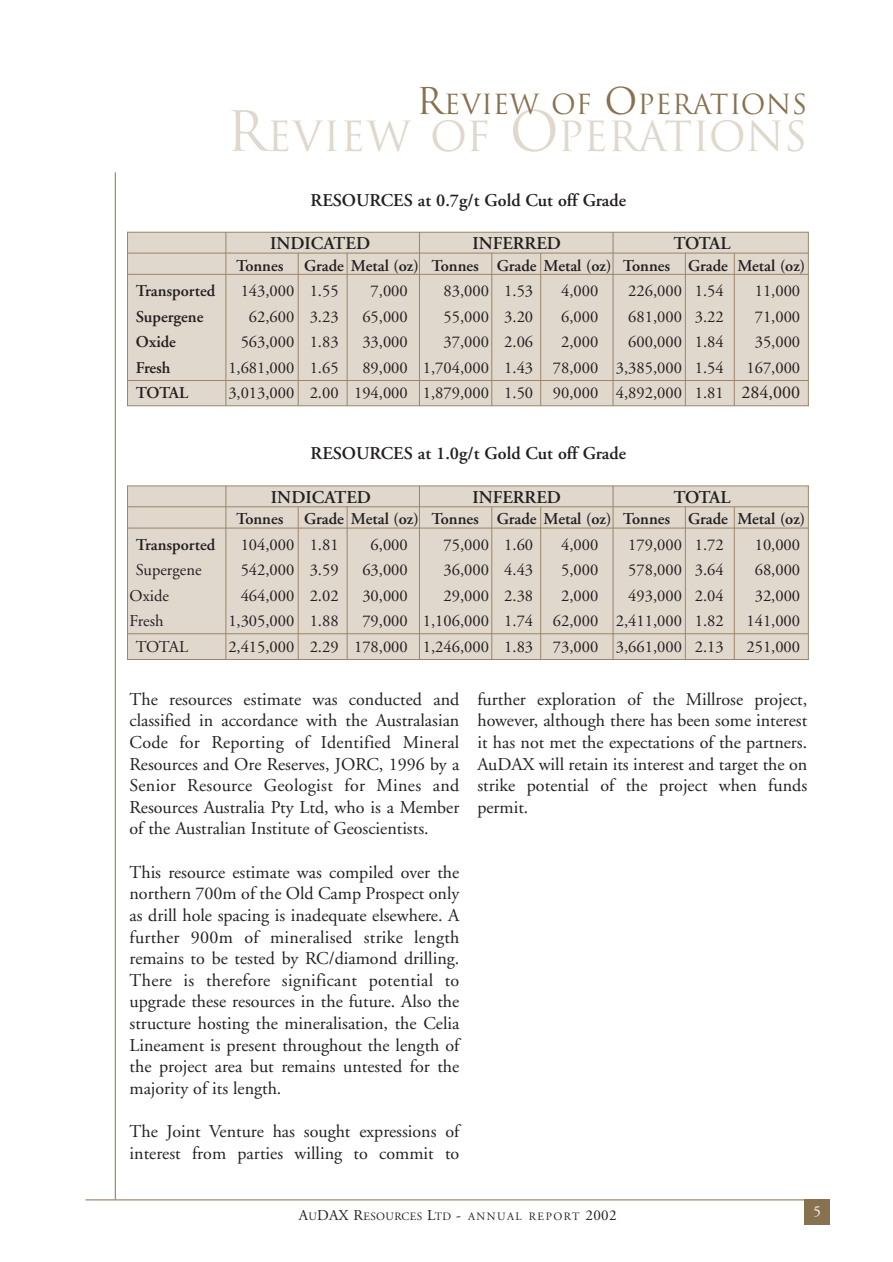
<style>
.page{position:relative;width:893px;height:1262px;background:#fff}
.page>*{position:absolute;margin:0;border:0;box-sizing:border-box;transform-origin:0 0}
.t1{font:40.5px "Trajan";color:#e0d8cd}
.t2{font:27px "Trajan";letter-spacing:.01em;color:#87714f}
.t3{font:18px/21.6px "Adobe Garamond";color:#231f20;text-align:justify}
.t4{font:600 18px "Adobe Garamond";color:#231f20}
.t5{font:16.5px "Adobe Garamond";color:#231f20}
.t6{font:600 16.5px "Adobe Garamond";color:#231f20}
.t7{font:15px "Adobe Garamond";color:#231f20}
.t8{font:15px "Adobe Garamond";color:#fff}
.t9{font:11.25px "Adobe Garamond";letter-spacing:.105em;color:#231f20}
.s1{font-size:36px}
.s2{font-size:54px}
.s3{font-size:18px}
.s4{font-size:15px}
</style>
<div class="page">
<div style="left:127px;top:232px;width:681px;height:174px;background:#e0d8cd"></div>
<div style="left:127px;top:232px;width:681px;height:174px;border:1px solid #9a8568"></div>
<hr style="left:127px;top:253px;width:681px;height:1px;background:#9a8568">
<hr style="left:127px;top:274px;width:681px;height:1px;background:#9a8568">
<hr style="left:127px;top:380px;width:681px;height:1px;background:#9a8568">
<hr style="left:225px;top:232px;width:1px;height:174px;background:#9a8568">
<hr style="left:298px;top:253px;width:1px;height:153px;background:#9a8568">
<hr style="left:347px;top:253px;width:1px;height:153px;background:#9a8568">
<hr style="left:419px;top:232px;width:1px;height:174px;background:#9a8568">
<hr style="left:491px;top:253px;width:1px;height:153px;background:#9a8568">
<hr style="left:540px;top:253px;width:1px;height:153px;background:#9a8568">
<hr style="left:612px;top:232px;width:1px;height:174px;background:#9a8568">
<hr style="left:685px;top:253px;width:1px;height:153px;background:#9a8568">
<hr style="left:733px;top:253px;width:1px;height:153px;background:#9a8568">
<div style="left:127px;top:486px;width:681px;height:173px;background:#e0d8cd"></div>
<div style="left:127px;top:485px;width:681px;height:175px;border:1px solid #9a8568"></div>
<hr style="left:127px;top:506px;width:681px;height:1px;background:#9a8568">
<hr style="left:127px;top:527px;width:681px;height:1px;background:#9a8568">
<hr style="left:225px;top:486px;width:1px;height:173px;background:#9a8568">
<hr style="left:298px;top:506px;width:1px;height:153px;background:#9a8568">
<hr style="left:347px;top:506px;width:1px;height:153px;background:#9a8568">
<hr style="left:419px;top:486px;width:1px;height:173px;background:#9a8568">
<hr style="left:491px;top:506px;width:1px;height:153px;background:#9a8568">
<hr style="left:540px;top:507px;width:1px;height:152px;background:#9a8568">
<hr style="left:612px;top:486px;width:1px;height:173px;background:#9a8568">
<hr style="left:685px;top:506px;width:1px;height:153px;background:#9a8568">
<hr style="left:733px;top:507px;width:1px;height:152px;background:#9a8568">
<div style="left:804px;top:1199px;width:25px;height:26px;background:#87714f"></div>
<hr style="left:85px;top:1199px;width:745px;height:1px;background:#87714f">
<hr style="left:115px;top:172px;width:1px;height:1027px;background:#87714f">
<hr style="left:127px;top:633px;width:681px;height:1px;background:#9a8568">
<h2 class="t2" style="left:416px;top:89px;width:392px"><span class="s1">R</span>EVIEW OF <span class="s1">O</span>PERATIONS</h2>
<h1 class="t1" style="left:226px;top:113px;width:582px"><span class="s2">R</span>EVIEW OF <span class="s2">O</span>PERATIONS</h1>
<p class="t4" style="left:310px;top:193px;width:317px">RESOURCES at 0.7g/t Gold Cut off Grade</p>
<p class="t4" style="left:270px;top:236px;width:102px">INDICATED</p>
<p class="t4" style="left:472px;top:236px;width:90px">INFERRED</p>
<p class="t4" style="left:673px;top:236px;width:59px">TOTAL</p>
<p class="t6" style="left:236px;top:259px;width:49px">Tonnes</p>
<p class="t6" style="left:304px;top:259px;width:502px">Grade Metal (oz) Tonnes Grade Metal (oz) Tonnes Grade Metal (oz)</p>
<p class="t6" style="left:136px;top:284px;width:81px">Transported</p>
<p class="t5" style="left:241px;top:284px;width:99px">143,000 1.55</p>
<p class="t5" style="left:370px;top:284px;width:39px">7,000</p>
<p class="t5" style="left:443px;top:284px;width:91px">83,000 1.53</p>
<p class="t5" style="left:561px;top:284px;width:39px">4,000</p>
<p class="t5" style="left:628px;top:284px;width:97px">226,000 1.54</p>
<p class="t5" style="left:754px;top:284px;width:47px">11,000</p>
<p class="t6" style="left:136px;top:310px;width:69px">Supergene</p>
<p class="t5" style="left:249px;top:310px;width:91px">62,600 3.23</p>
<p class="t5" style="left:362px;top:310px;width:47px">65,000</p>
<p class="t5" style="left:443px;top:310px;width:91px">55,000 3.20</p>
<p class="t5" style="left:561px;top:310px;width:39px">6,000</p>
<p class="t5" style="left:628px;top:310px;width:97px">681,000 3.22</p>
<p class="t5" style="left:754px;top:310px;width:47px">71,000</p>
<p class="t6" style="left:136px;top:335px;width:42px">Oxide</p>
<p class="t5" style="left:241px;top:335px;width:99px">563,000 1.83</p>
<p class="t5" style="left:362px;top:335px;width:47px">33,000</p>
<p class="t5" style="left:443px;top:335px;width:91px">37,000 2.06</p>
<p class="t5" style="left:561px;top:335px;width:39px">2,000</p>
<p class="t5" style="left:628px;top:335px;width:97px">600,000 1.84</p>
<p class="t5" style="left:754px;top:335px;width:47px">35,000</p>
<p class="t6" style="left:136px;top:361px;width:36px">Fresh</p>
<p class="t5" style="left:228px;top:361px;width:112px">1,681,000 1.65</p>
<p class="t5" style="left:362px;top:361px;width:363px">89,000 1,704,000 1.43 78,000 3,385,000 1.54</p>
<p class="t5" style="left:746px;top:361px;width:55px">167,000</p>
<p class="t6" style="left:136px;top:386px;width:54px">TOTAL</p>
<p class="t5" style="left:228px;top:386px;width:573px">3,013,000 2.00 194,000 1,879,000 1.50 90,000 4,892,000 1.81 <span class="s3">284,000</span></p>
<p class="t4" style="left:310px;top:446px;width:317px">RESOURCES at 1.0g/t Gold Cut off Grade</p>
<p class="t4" style="left:271px;top:489px;width:102px">INDICATED</p>
<p class="t4" style="left:472px;top:489px;width:90px">INFERRED</p>
<p class="t4" style="left:673px;top:489px;width:59px">TOTAL</p>
<p class="t6" style="left:236px;top:512px;width:49px">Tonnes</p>
<p class="t6" style="left:304px;top:512px;width:502px">Grade Metal (oz) Tonnes Grade Metal (oz) Tonnes Grade Metal (oz)</p>
<p class="t6" style="left:136px;top:538px;width:81px">Transported</p>
<p class="t5" style="left:241px;top:538px;width:99px">104,000 1.81</p>
<p class="t5" style="left:370px;top:538px;width:39px">6,000</p>
<p class="t5" style="left:443px;top:538px;width:91px">75,000 1.60</p>
<p class="t5" style="left:561px;top:538px;width:39px">4,000</p>
<p class="t5" style="left:628px;top:538px;width:97px">179,000 1.72</p>
<p class="t5" style="left:754px;top:538px;width:47px">10,000</p>
<p class="t5" style="left:136px;top:563px;width:67px">Supergene</p>
<p class="t5" style="left:241px;top:563px;width:99px">542,000 3.59</p>
<p class="t5" style="left:362px;top:563px;width:47px">63,000</p>
<p class="t5" style="left:443px;top:563px;width:91px">36,000 4.43</p>
<p class="t5" style="left:561px;top:563px;width:39px">5,000</p>
<p class="t5" style="left:628px;top:563px;width:97px">578,000 3.64</p>
<p class="t5" style="left:754px;top:563px;width:47px">68,000</p>
<p class="t5" style="left:129px;top:589px;width:41px">Oxide</p>
<p class="t5" style="left:241px;top:589px;width:99px">464,000 2.02</p>
<p class="t5" style="left:362px;top:589px;width:47px">30,000</p>
<p class="t5" style="left:443px;top:589px;width:91px">29,000 2.38</p>
<p class="t5" style="left:561px;top:589px;width:39px">2,000</p>
<p class="t5" style="left:628px;top:589px;width:97px">493,000 2.04</p>
<p class="t5" style="left:754px;top:589px;width:47px">32,000</p>
<p class="t5" style="left:129px;top:614px;width:35px">Fresh</p>
<p class="t5" style="left:228px;top:614px;width:112px">1,305,000 1.88</p>
<p class="t5" style="left:362px;top:614px;width:363px">79,000 1,106,000 1.74 62,000 2,411,000 1.82</p>
<p class="t5" style="left:746px;top:614px;width:55px">141,000</p>
<p class="t5" style="left:136px;top:640px;width:54px">TOTAL</p>
<p class="t5" style="left:228px;top:640px;width:497px">2,415,000 2.29 178,000 1,246,000 1.83 73,000 3,661,000 2.13</p>
<p class="t5" style="left:746px;top:640px;width:55px">251,000</p>
<p class="t3" style="left:129px;top:690px;width:331px">The resources estimate was conducted and classified in accordance with the Australasian Code for Reporting of Identified Mineral Resources and Ore Reserves, JORC, 1996 by a Senior Resource Geologist for Mines and Resources Australia Pty Ltd, who is a Member of the Australian Institute of Geoscientists.</p>
<p class="t3" style="left:129px;top:862px;width:331px">This resource estimate was compiled over the northern 700m of the Old Camp Prospect only as drill hole spacing is inadequate elsewhere. A further 900m of mineralised strike length remains to be tested by RC/diamond drilling.<br>There is therefore significant potential to upgrade these resources in the future. Also the structure hosting the mineralisation, the Celia Lineament is present throughout the length of the project area but remains untested for the majority of its length.</p>
<p class="t3" style="left:129px;top:1122px;width:331px">The Joint Venture has sought expressions of interest from parties willing to commit to</p>
<p class="t3" style="left:477px;top:690px;width:331px">further exploration of the Millrose project, however, although there has been some interest it has not met the expectations of the partners.<br>AuDAX will retain its interest and target the on strike potential of the project when funds permit.</p>
<p class="t7" style="left:299px;top:1209px;width:11px">A</p>
<p class="t8" style="left:813px;top:1205px;width:9px">5</p>
<p class="t9" style="left:308px;top:1212px;width:310px">U<span class="s4">DAX R</span>ESOURCES <span class="s4">L</span>TD <span class="s4">-</span> ANNUAL REPORT <span class="s4">2002</span></p>
</div>
